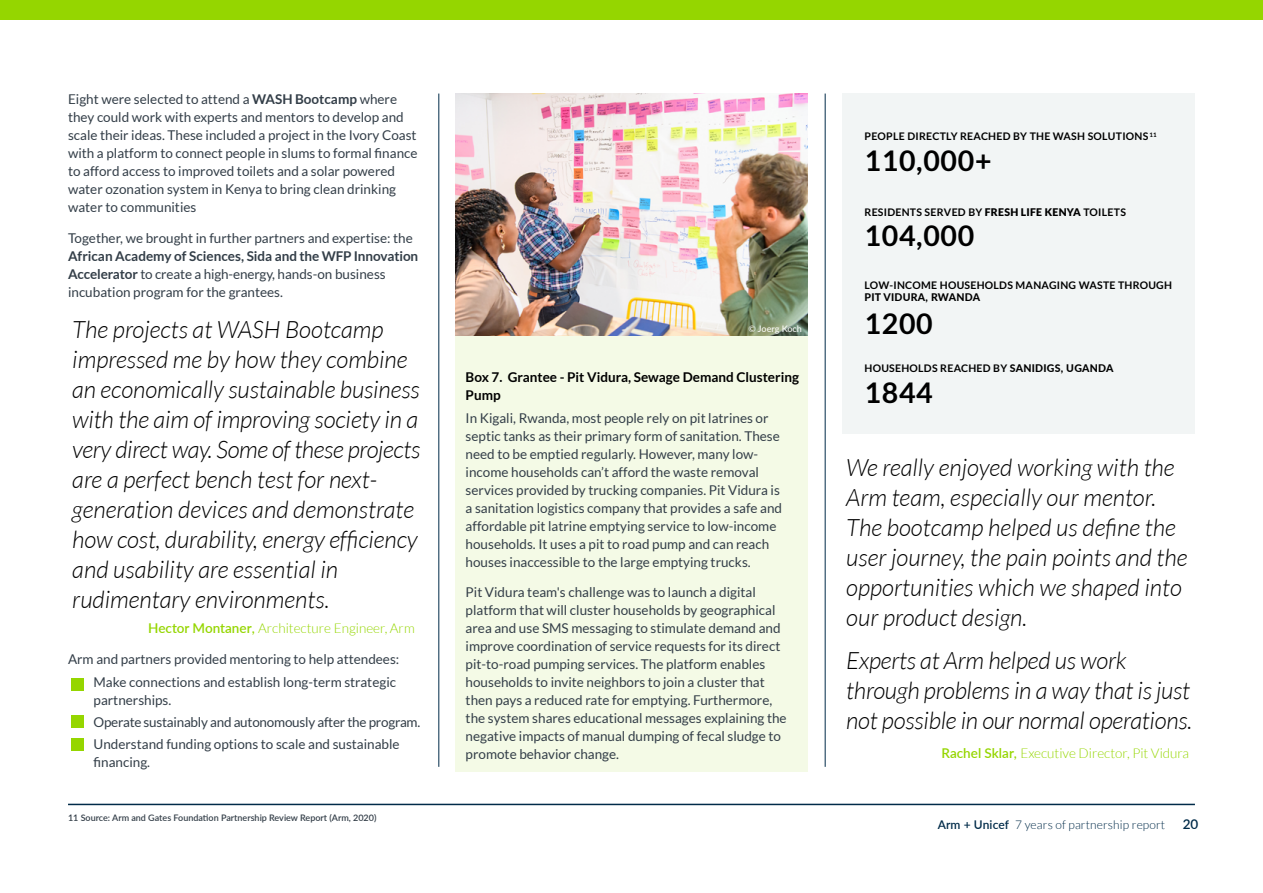
<style>
.page{position:relative;width:1263px;height:893px;background:#fff}
.page>*{position:absolute;margin:0;border:0;box-sizing:border-box;transform-origin:0 0}
.t1{font:700 28.5px "Lato";letter-spacing:.025em;color:#000}
.t2{font:italic 300 24px/30px "Lato";color:#000}
.t3{font:13.5px/18px "Lato";color:#333e48}
.t4{font:300 13.5px "Lato";color:#95d600}
.t5{font:13.5px "Lato";letter-spacing:-.02em;color:#333e48}
.t6{font:700 13.5px/18px "Lato";color:#000}
.t7{font:600 13.5px "Lato";color:#002b49}
.t8{font:300 12px "Lato";letter-spacing:.01em;color:#002b49}
.t9{font:700 10.5px "Lato";letter-spacing:.025em;color:#000}
.t10{font:800 10.5px "Lato";letter-spacing:.025em;color:#000}
.t11{font:600 9px "Lato";color:#333e48}
.t12{font:600 9px "Lato";color:#fff}
.s1{font-weight:700}
.s2{font-weight:600}
.s3{font-weight:500}
.s4{font-weight:900}
.s5{font-weight:800}
</style>
<div class="page">
<hr style="left:68px;top:804px;width:1127px;height:1px;background:#002b49">
<div style="left:455px;top:336px;width:353px;height:436px;background:#f4fae6"></div>
<div style="left:842px;top:94px;width:353px;height:340px;background:#f2f5f5"></div>
<div style="left:0;top:0;width:1263px;height:20px;background:#95d600"></div>
<img style="left:455px;top:94px;width:353px;height:242px">
<div style="left:71px;top:678px;width:13px;height:13px;background:#95d600"></div>
<div style="left:71px;top:715px;width:13px;height:13px;background:#95d600"></div>
<div style="left:71px;top:738px;width:13px;height:13px;background:#95d600"></div>
<hr style="left:825px;top:94px;width:1px;height:673px;background:#002b49">
<hr style="left:439px;top:94px;width:1px;height:673px;background:#002b49">
<p class="t3" style="left:68px;top:90px;width:351px">Eight were selected to attend a <span class="s1">WASH Bootcamp</span> where they could work with experts and mentors to develop and scale their ideas. These included a project in the Ivory Coast with a platform to connect people in slums to formal finance to afford access to improved toilets and a solar powered water ozonation system in Kenya to bring clean drinking water to communities</p>
<p class="t3" style="left:68px;top:229px;width:346px">Together, we brought in further partners and expertise: the</p>
<p class="t3" style="left:68px;top:247px;width:352px"><span class="s1">African Academy of Sciences, Sida and the WFP Innovation<br>Accelerator</span> to create a high-energy, hands-on business incubation program for the grantees.</p>
<p class="t2" style="left:72px;top:315px;width:350px">The projects at WASH Bootcamp impressed me by how they combine an economically sustainable business with the aim of improving society in a very direct way. Some of these projects are a perfect bench test for next&shy;generation devices and demonstrate how cost, durability, energy efficiency and usability are essential in rudimentary environments.</p>
<p class="t4" style="left:148px;top:620px;width:268px"><span class="s2">Hector Montaner</span><span class="s3">,</span> Architecture Engineer, Arm</p>
<p class="t3" style="left:68px;top:650px;width:333px">Arm and partners provided mentoring to help attendees:</p>
<p class="t3" style="left:94px;top:673px;width:304px;text-indent:-17px">• Make connections and establish long-term strategic partnerships.</p>
<p class="t5" style="left:77px;top:714px;width:345px">• Operate sustainably and autonomously after the program.</p>
<p class="t3" style="left:94px;top:735px;width:308px;text-indent:-17px">• Understand funding options to scale and sustainable financing.</p>
<p class="t11" style="left:68px;top:811px;width:310px">11 Source: Arm and Gates Foundation Partnership Review Report (Arm, 2020)</p>
<p class="t12" style="left:748px;top:322px;width:55px">© Joerg Koch</p>
<p class="t6" style="left:466px;top:368px;width:335px">Box 7. Grantee - Pit Vidura, Sewage Demand Clustering<br>Pump</p>
<p class="t3" style="left:466px;top:409px;width:318px">In Kigali, Rwanda, most people rely on pit latrines or septic tanks as their primary form of sanitation. These need to be emptied regularly. However, many low&shy;income households can’t afford the waste removal services provided by trucking companies. Pit Vidura is a sanitation logistics company that provides a safe and affordable pit latrine emptying service to low-income households. It uses a pit to road pump and can reach houses inaccessible to the large emptying trucks.</p>
<p class="t3" style="left:466px;top:583px;width:322px">Pit Vidura team's challenge was to launch a digital platform that will cluster households by geographical area and use SMS messaging to stimulate demand and improve coordination of service requests for its direct pit-to-road pumping services. The platform enables households to invite neighbors to join a cluster that then pays a reduced rate for emptying. Furthermore, the system shares educational messages explaining the negative impacts of manual dumping of fecal sludge to promote behavior change.</p>
<p class="t9" style="left:864px;top:130px;width:294px">PEOPLE DIRECTLY REACHED BY THE WASH SOLUTIONS <sup>11</sup></p>
<h1 class="t1" style="left:864px;top:144px;width:129px">110,000+</h1>
<p class="t9" style="left:864px;top:206px;width:263px">RESIDENTS SERVED BY <span class="s4">FRESH LIFE KENYA</span> TOILETS</p>
<h1 class="t1" style="left:864px;top:219px;width:111px">104,000</h1>
<p class="t9" style="left:864px;top:279px;width:309px">LOW-INCOME HOUSEHOLDS MANAGING WASTE THROUGH</p>
<p class="t10" style="left:864px;top:289px;width:117px">PIT VIDURA, RWANDA</p>
<h1 class="t1" style="left:864px;top:308px;width:70px">1200</h1>
<p class="t9" style="left:864px;top:362px;width:250px">HOUSEHOLDS REACHED BY <span class="s5">SANIDIGS, UGANDA</span></p>
<h1 class="t1" style="left:864px;top:377px;width:70px">1844</h1>
<h2 class="t2" style="left:846px;top:453px;width:343px">We really enjoyed working with the<br>Arm team, especially our mentor.<br>The bootcamp helped us define the user journey, the pain points and the opportunities which we shaped into our product design.</h2>
<h2 class="t2" style="left:846px;top:646px;width:347px">Experts at Arm helped us work through problems in a way that is just not possible in our normal operations.</h2>
<p class="t4" style="left:941px;top:746px;width:249px"><span class="s2">Rachel Sklar</span><span class="s3">,</span> Executive Director, Pit Vidura</p>
<p class="t8" style="left:938px;top:818px;width:229px"><span class="s2">Arm + Unicef</span> 7 years of partnership report</p>
<p class="t7" style="left:1183px;top:814px;width:17px">20</p>
</div>
